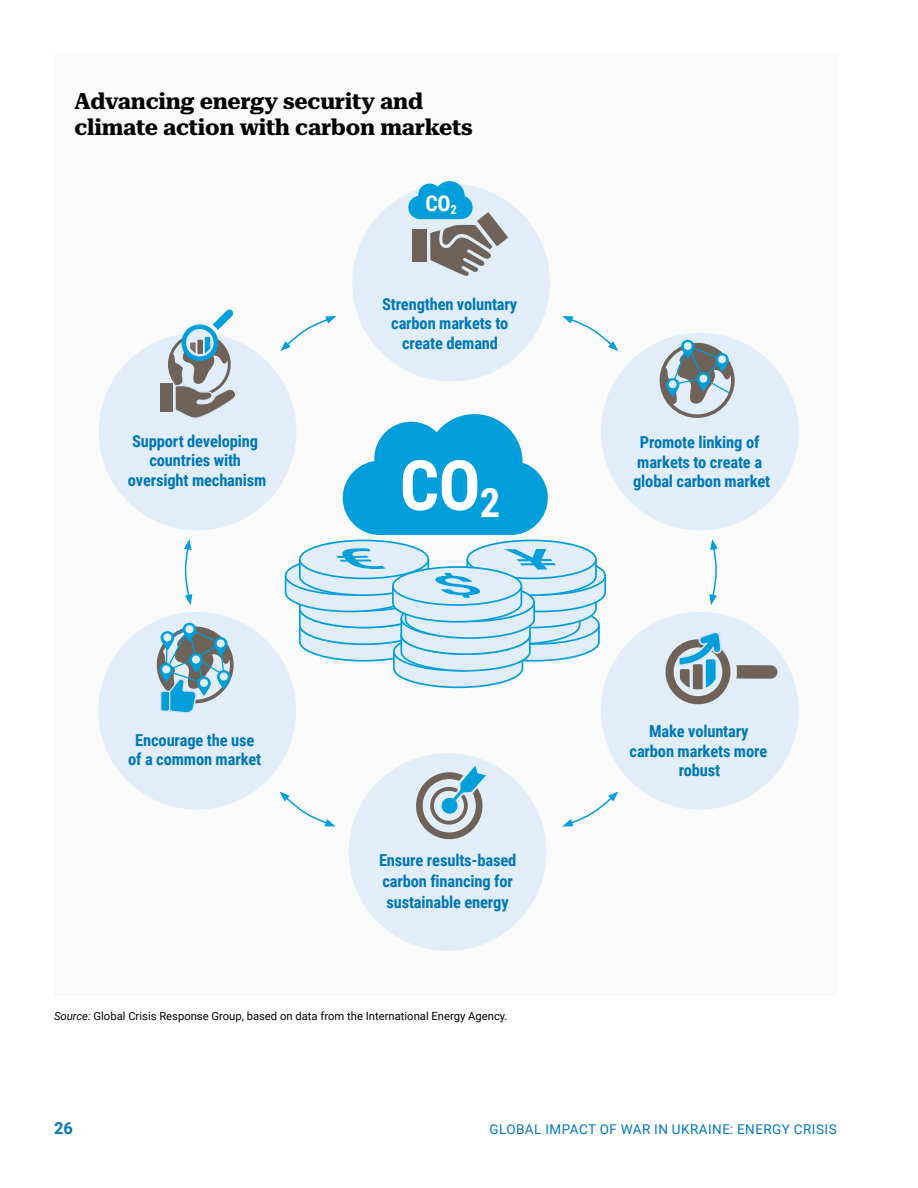
<style>
.page{position:relative;width:918px;height:1188px;background:#fff}
.page>*{position:absolute;margin:0;border:0;box-sizing:border-box;transform-origin:0 0}
.t1{font:700 69.45px "Roboto Condensed";color:#fff}
.t2{font:italic 500 28.8px "Roboto";color:#009edb;scale:2.8 1}
.t3{font:italic 500 28.5px "Roboto";color:#009edb;scale:2.83 1}
.t4{font:italic 500 27px "Roboto";color:#009edb;scale:3 1}
.t5{font:22.5px/25.5px "Roboto Serif 20 pt";letter-spacing:-.01em;color:#000}
.t6{font:700 21.75px "Roboto Condensed";color:#fff}
.t7{font:700 16.5px/19.5px "Roboto Condensed";letter-spacing:-.01em;color:#0177b8;text-align:center}
.t8{font:700 16.5px "Roboto";color:#0077be}
.t9{font:13.5px "Roboto";letter-spacing:.035em;color:#0077be}
.t10{font:11.25px "Roboto";color:#000}
.s1{font-style:italic}
</style>
<div class="page">
<div style="left:54px;top:54px;width:784px;height:942px;background:#fbfafa"></div>
<div style="left:343px;top:461px;width:205px;height:74px;background:#009edb;border-radius:37px"></div>
<div style="left:374px;top:422px;width:74px;height:73px;background:#009edb;border-radius:50%"></div>
<div style="left:426px;top:414px;width:97px;height:96px;background:#009edb;border-radius:50%"></div>
<div style="left:352px;top:184px;width:198px;height:197px;background:#e1eef9;border-radius:50%"></div>
<div style="left:349px;top:753px;width:197px;height:198px;background:#e1eef9;border-radius:50%"></div>
<svg style="left:601px;top:612px;width:198px;height:198px;fill:#e1eef9"></svg>
<svg style="left:601px;top:333px;width:198px;height:198px;fill:#e1eef9"></svg>
<svg style="left:99px;top:337px;width:198px;height:194px;fill:#e1eef9"></svg>
<svg style="left:168px;top:309px;width:69px;height:111px"></svg>
<div style="left:160px;top:383px;width:13px;height:29px;background:#6e6259"></div>
<div style="left:413px;top:229px;width:14px;height:33px;background:#6e6259"></div>
<svg style="left:430px;top:212px;width:78px;height:64px"></svg>
<div style="left:408px;top:196px;width:65px;height:23px;background:#009edb;border-radius:12px"></div>
<div style="left:418px;top:184px;width:23px;height:23px;background:#009edb;border-radius:50%"></div>
<div style="left:435px;top:181px;width:30px;height:30px;background:#009edb;border-radius:50%"></div>
<svg style="left:662px;top:630px;width:115px;height:77px;background:#b3c5ce"></svg>
<svg style="left:659px;top:340px;width:76px;height:78px;background:#9fb2bb"></svg>
<div style="left:699px;top:375px;width:8px;height:8px;background:#e1eef9;border-radius:50%"></div>
<svg style="left:416px;top:766px;width:70px;height:74px"></svg>
<svg style="left:98px;top:612px;width:198px;height:198px;fill:#e1eef9"></svg>
<svg style="left:157px;top:623px;width:77px;height:91px;background:#87b2c5"></svg>
<div style="left:220px;top:672px;width:8px;height:9px;background:#e1eef9;border-radius:50%"></div>
<div style="left:299px;top:540px;width:130px;height:39px;border:2px solid #009edb;border-radius:50%"></div>
<div style="left:467px;top:540px;width:130px;height:39px;border:2px solid #009edb;border-radius:50%"></div>
<svg style="left:284px;top:543px;width:323px;height:146px"></svg>
<div style="left:393px;top:567px;width:128px;height:38px;background:#e1eef9;border-radius:50%"></div>
<div style="left:392px;top:566px;width:130px;height:40px;border:2px solid #009edb;border-radius:50%"></div>
<svg style="left:562px;top:316px;width:56px;height:35px"></svg>
<svg style="left:280px;top:316px;width:56px;height:35px"></svg>
<svg style="left:562px;top:792px;width:56px;height:35px"></svg>
<svg style="left:279px;top:792px;width:57px;height:35px"></svg>
<svg style="left:709px;top:539px;width:9px;height:66px"></svg>
<svg style="left:184px;top:539px;width:8px;height:66px"></svg>
<h3 class="t5" style="left:75px;top:87px;width:400px">Advancing energy security and climate action with carbon markets</h3>
<h3 class="t6" style="left:425px;top:188px;width:33px">CO<sub>2</sub></h3>
<p class="t7" style="left:128px;top:430px;width:140px">Support developing countries with oversight mechanism</p>
<p class="t7" style="left:128px;top:729px;width:135px">Encourage the use of a common market</p>
<p class="t7" style="left:382px;top:294px;width:137px">Strengthen voluntary carbon markets to create demand</p>
<h1 class="t1" style="left:400px;top:437px;width:102px">CO<sub>2</sub></h1>
<h3 class="t3" style="left:344px;top:539px;width:29px">€</h3>
<h2 class="t2" style="left:521px;top:539px;width:28px">¥</h2>
<h3 class="t4" style="left:442px;top:567px;width:27px">$</h3>
<p class="t7" style="left:379px;top:850px;width:139px">Ensure results-based</p>
<p class="t7" style="left:386px;top:892px;width:124px">sustainable energy</p>
<p class="t7" style="left:382px;top:871px;width:132px">carbon financing for</p>
<p class="t10" style="left:54px;top:1009px;width:455px"><span class="s1">Source:</span> Global Crisis Response Group, based on data from the International Energy Agency.</p>
<p class="t7" style="left:633px;top:432px;width:139px">Promote linking of markets to create a global carbon market</p>
<p class="t7" style="left:630px;top:721px;width:139px">Make voluntary carbon markets more robust</p>
<p class="t8" style="left:54px;top:1117px;width:20px">26</p>
<p class="t9" style="left:489px;top:1120px;width:349px">GLOBAL IMPACT OF WAR IN UKRAINE: ENERGY CRISIS</p>
</div>
